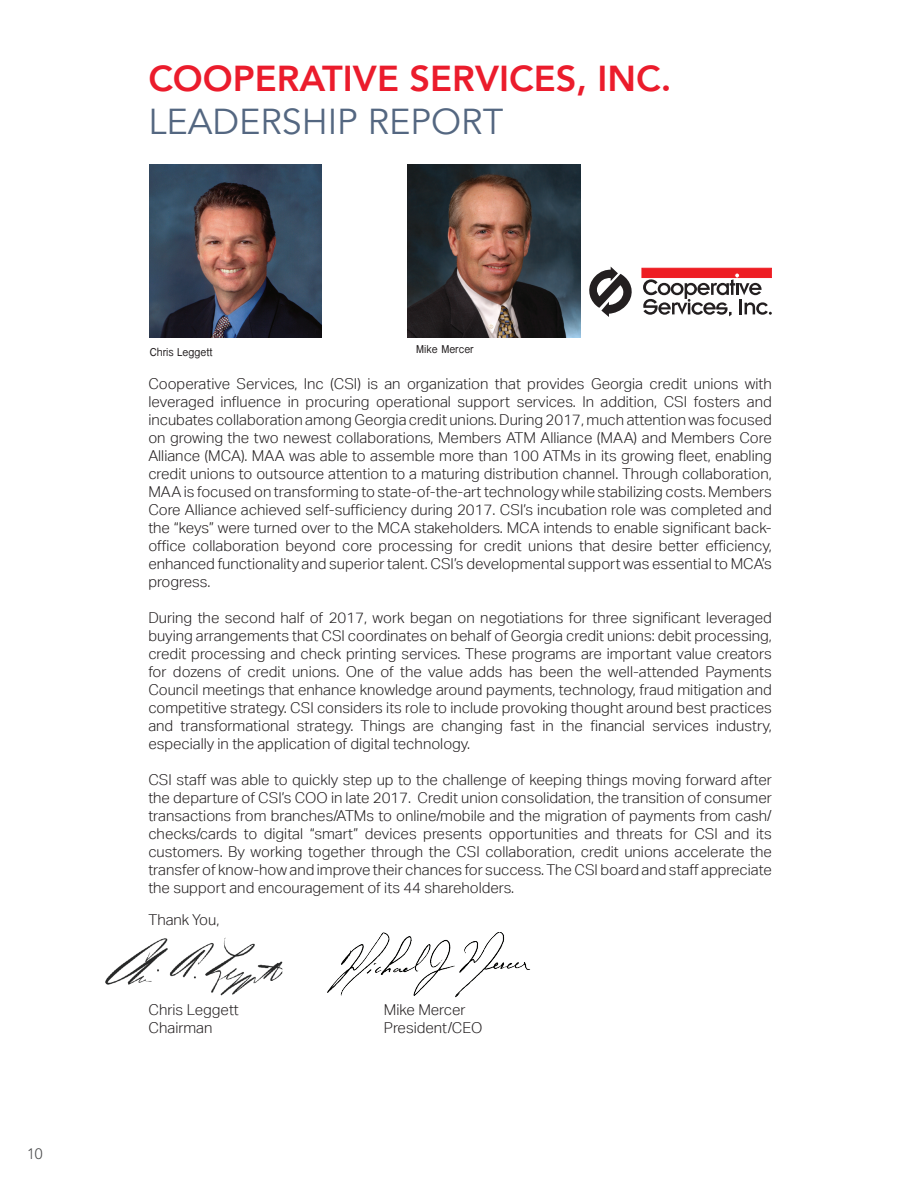
<style>
.page{position:relative;width:918px;height:1188px;background:#fff}
.page>*{position:absolute;margin:0;border:0;box-sizing:border-box;transform-origin:0 0}
.t1{font:800 36px "Avenir";color:#eb1c2c}
.t2{font:36px "Avenir";color:#546781}
.t3{font:300 15px/18px "Aktiv Grotesk";color:#231f20;text-align:justify}
.t4{font:300 15px "Avenir LT Std";color:#4b4c4d}
.t5{font:12px "Inai Mathi";color:#231f20}
</style>
<div class="page">
<svg style="left:641px;top:268px;width:131px;height:48px"></svg>
<svg style="left:589px;top:267px;width:43px;height:50px"></svg>
<img style="left:149px;top:165px;width:173px;height:173px">
<img style="left:408px;top:165px;width:172px;height:173px">
<img style="left:105px;top:937px;width:178px;height:59px">
<img style="left:327px;top:932px;width:204px;height:66px">
<p class="t4" style="left:27px;top:1145px;width:17px">10</p>
<h1 class="t1" style="left:148px;top:50px;width:525px">COOPERATIVE SERVICES, INC.</h1>
<h1 class="t2" style="left:148px;top:100px;width:357px">LEADERSHIP REPORT</h1>
<p class="t5" style="left:150px;top:346px;width:64px">Chris Leggett</p>
<p class="t5" style="left:416px;top:343px;width:59px">Mike Mercer</p>
<p class="t3" style="left:148px;top:375px;width:625px">Cooperative Services, Inc (CSI) is an organization that provides Georgia credit unions with leveraged influence in procuring operational support services. In addition, CSI fosters and incubates collaboration among Georgia credit unions. During 2017, much attention was focused on growing the two newest collaborations, Members ATM Alliance (MAA) and Members Core Alliance (MCA). MAA was able to assemble more than 100 ATMs in its growing fleet, enabling credit unions to outsource attention to a maturing distribution channel. Through collaboration, MAA is focused on transforming to state-of-the-art technology while stabilizing costs. Members Core Alliance achieved self-sufficiency during 2017. CSI’s incubation role was completed and the “keys” were turned over to the MCA stakeholders. MCA intends to enable significant back&shy;office collaboration beyond core processing for credit unions that desire better efficiency, enhanced functionality and superior talent. CSI’s developmental support was essential to MCA’s progress.</p>
<p class="t3" style="left:148px;top:609px;width:625px">During the second half of 2017, work began on negotiations for three significant leveraged buying arrangements that CSI coordinates on behalf of Georgia credit unions: debit processing, credit processing and check printing services. These programs are important value creators for dozens of credit unions. One of the value adds has been the well-attended Payments Council meetings that enhance knowledge around payments, technology, fraud mitigation and competitive strategy. CSI considers its role to include provoking thought around best practices and transformational strategy. Things are changing fast in the financial services industry, especially in the application of digital technology.</p>
<p class="t3" style="left:148px;top:771px;width:625px">CSI staff was able to quickly step up to the challenge of keeping things moving forward after the departure of CSI’s COO in late 2017. Credit union consolidation, the transition of consumer transactions from branches/ATMs to online/mobile and the migration of payments from cash/ checks/cards to digital “smart” devices presents opportunities and threats for CSI and its customers. By working together through the CSI collaboration, credit unions accelerate the transfer of know-how and improve their chances for success. The CSI board and staff appreciate the support and encouragement of its 44 shareholders.</p>
<p class="t3" style="left:149px;top:911px;width:72px">Thank You,</p>
<p class="t3" style="left:149px;top:1001px;width:92px">Chris Leggett<br>Chairman</p>
<p class="t3" style="left:384px;top:1001px;width:100px">Mike Mercer<br>President/CEO</p>
</div>
